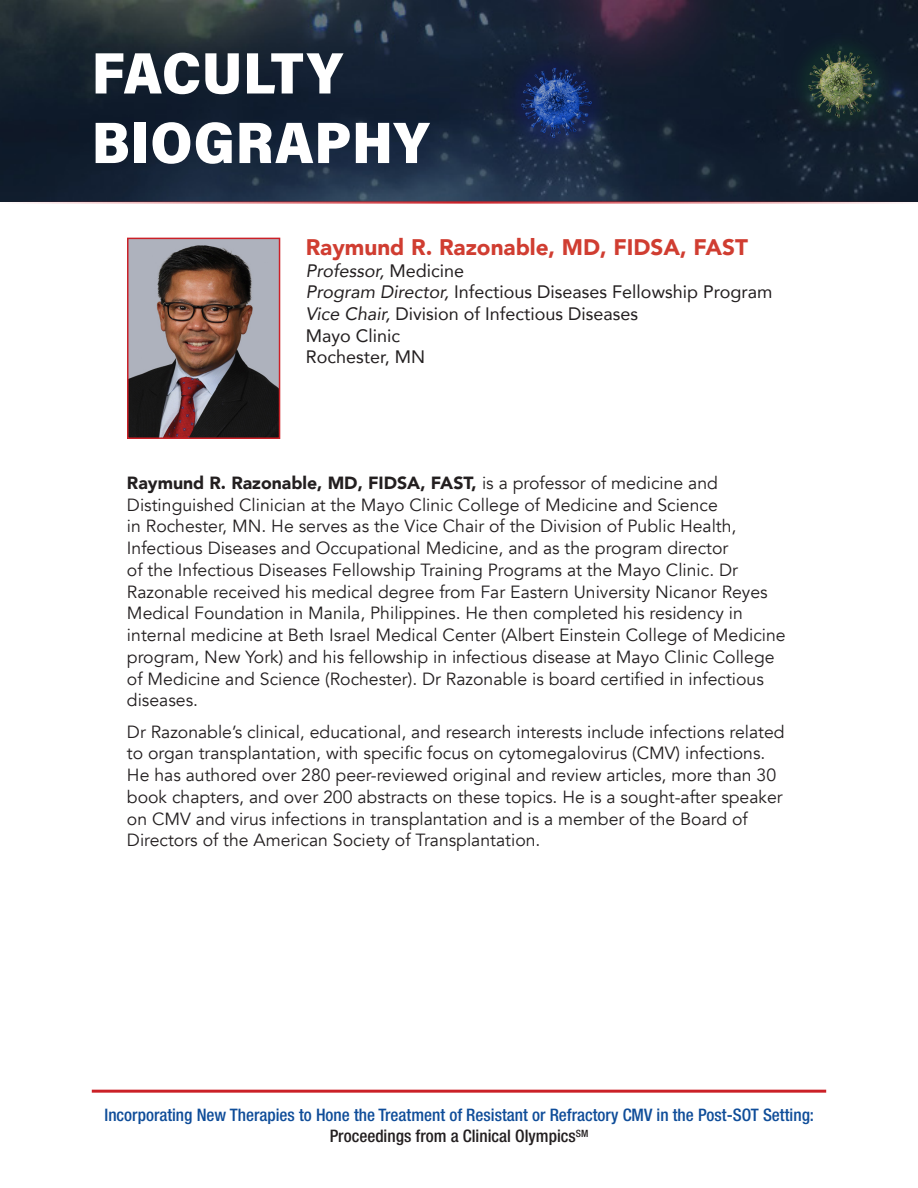
<style>
.page{position:relative;width:918px;height:1188px;background:#fff}
.page>*{position:absolute;margin:0;border:0;box-sizing:border-box;transform-origin:0 0}
.t1{font:58.8px/69.6px "Acumin Variable Concept";letter-spacing:.015em;color:#fff}
.Roboto_Light_BODY{font:900 22.5px "Avenir";color:#d03d31}
.Roboto_Light_BODY-2{font:18px "Avenir";color:#231f20}
.Roboto_Light_BODY-3{font:italic 18px "Avenir";color:#231f20}
.Roboto_Light_BODY-4{font:17.7px/21.8px "Avenir";color:#231f20}
.t2{font:500 condensed 17.25px/21px "Helvetica Neue LT Std";color:#0f4d99;text-align:center}
.s1{font-style:normal}
.s2{font-style:italic}
.s3{font-weight:900}
.s4{color:#231f20}
</style>
<div class="page">
<img style="left:0;top:1px;width:918px;height:200px">
<hr style="left:92px;top:1090px;width:734px;height:3px;background:#cb2027">
<hr style="left:0;top:201px;width:918px;height:3px;background:#cb2027">
<img style="left:789px;top:35px;width:108px;height:97px">
<img style="left:500px;top:49px;width:116px;height:105px">
<img style="left:130px;top:241px;width:147px;height:195px">
<div style="left:127px;top:238px;width:153px;height:201px;border:2px solid #cb2027"></div>
<h1 class="t1" style="left:92px;top:36px;width:339px">FACULTY<br>BIOGRAPHY</h1>
<p class="Roboto_Light_BODY" style="left:306px;top:228px;width:444px">Raymund R. Razonable, MD, FIDSA, FAST</p>
<p class="Roboto_Light_BODY-3" style="left:306px;top:260px;width:160px">Professor, <span class="s1">Medicine</span></p>
<p class="Roboto_Light_BODY-2" style="left:306px;top:278px;width:468px"><span class="s2">Program Director,</span> Infectious Diseases Fellowship Program</p>
<p class="Roboto_Light_BODY-2" style="left:306px;top:299px;width:334px"><span class="s2">Vice Chair,</span> Division of Infectious Diseases</p>
<p class="Roboto_Light_BODY-2" style="left:306px;top:321px;width:96px">Mayo Clinic</p>
<p class="Roboto_Light_BODY-2" style="left:306px;top:343px;width:121px">Rochester, MN</p>
<p class="Roboto_Light_BODY-4" style="left:127px;top:472px;width:660px"><span class="s3">Raymund R. Razonable, MD, FIDSA, FAST,</span> is a professor of medicine and Distinguished Clinician at the Mayo Clinic College of Medicine and Science<br>in Rochester, MN. He serves as the Vice Chair of the Division of Public Health, Infectious Diseases and Occupational Medicine, and as the program director<br>of the Infectious Diseases Fellowship Training Programs at the Mayo Clinic. Dr Razonable received his medical degree from Far Eastern University Nicanor Reyes Medical Foundation in Manila, Philippines. He then completed his residency in internal medicine at Beth Israel Medical Center (Albert Einstein College of Medicine program, New York) and his fellowship in infectious disease at Mayo Clinic College of Medicine and Science (Rochester). Dr Razonable is board certified in infectious diseases.</p>
<p class="Roboto_Light_BODY-4" style="left:127px;top:721px;width:659px">Dr Razonable’s clinical, educational, and research interests include infections related to organ transplantation, with specific focus on cytomegalovirus (CMV) infections.<br>He has authored over 280 peer-reviewed original and review articles, more than 30 book chapters, and over 200 abstracts on these topics. He is a sought-after speaker on CMV and virus infections in transplantation and is a member of the Board of Directors of the American Society of Transplantation.</p>
<p class="t2" style="left:105px;top:1105px;width:711px">Incorporating New Therapies to Hone the Treatment of Resistant or Refractory CMV in the Post-SOT Setting:<br><span class="s4">Proceedings from a Clinical Olympics</span><sup>SM</sup></p>
</div>
